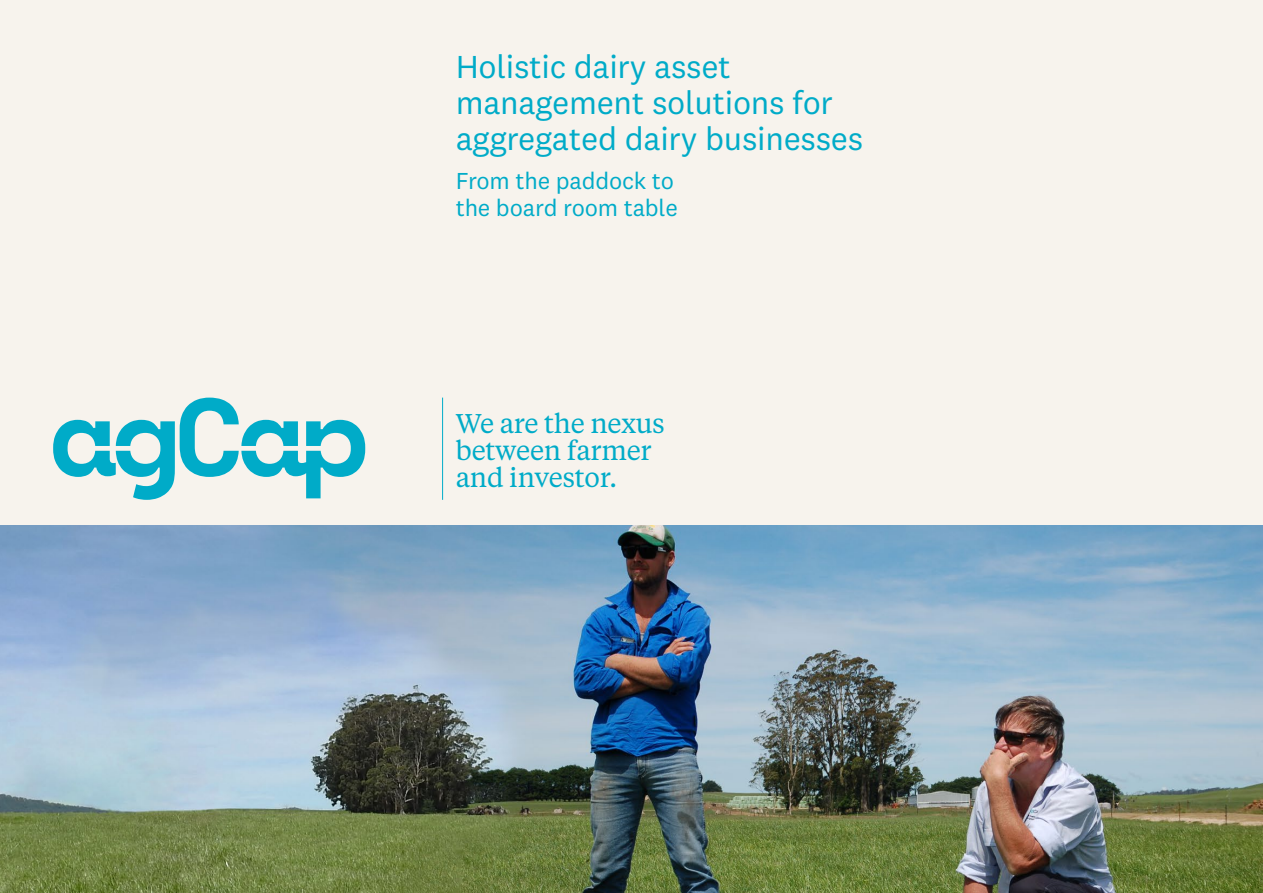
<style>
.page{position:relative;width:1263px;height:893px;background:#f7f3ed}
.page>*{position:absolute;margin:0;border:0;box-sizing:border-box;transform-origin:0 0}
.t1{font:33px/36px "National 2";letter-spacing:-.01em;color:#00abc8}
.t2{font:27px/27px "Tiempos Text";letter-spacing:-.01em;color:#00abc8}
.t3{font:24px/26.2px "National 2";letter-spacing:-.01em;color:#00abc8}
</style>
<div class="page">
<img style="left:0;top:525px;width:1263px;height:368px">
<svg style="left:53px;top:398px;width:312px;height:102px"></svg>
<hr style="left:442px;top:398px;width:1px;height:102px;background:#00acc9">
<p class="t1" style="left:456px;top:49px;width:409px">Holistic dairy asset management solutions for aggregated dairy businesses</p>
<p class="t3" style="left:456px;top:168px;width:224px">From the paddock to the board room table</p>
<p class="t2" style="left:456px;top:408px;width:210px">We are the nexus between farmer and investor.</p>
</div>
